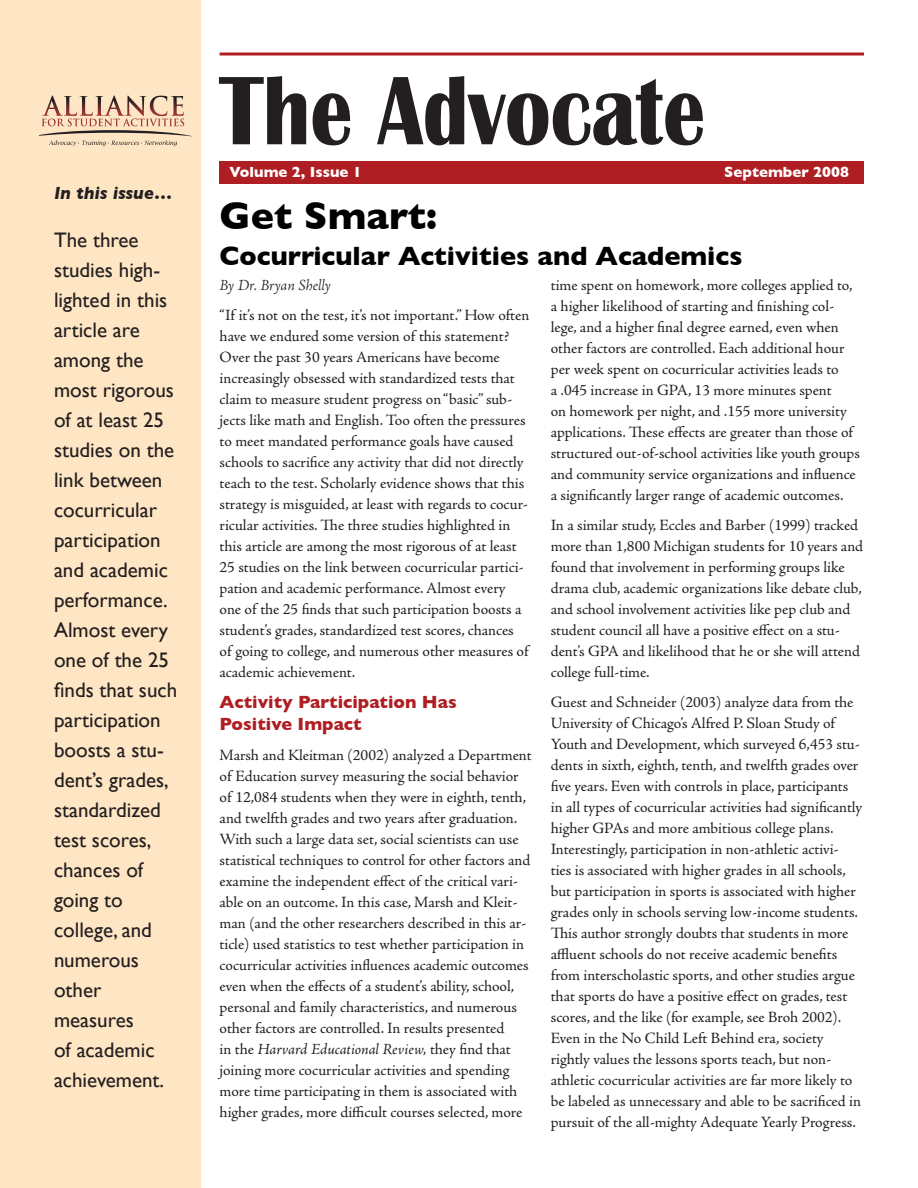
<style>
.page{position:relative;width:918px;height:1188px;background:#fff}
.page>*{position:absolute;margin:0;border:0;box-sizing:border-box;transform-origin:0 0}
.t1{font:700 100.8px "Britannic";color:#231f20;scale:.83 1}
.Headline{font:700 39px "Gill Sans";color:#000001}
.Headline-2{font:700 27px "Gill Sans";color:#000001}
.Pull_quote{font:21px/30px "Gill Sans";color:#231f20}
.Subhead{font:700 18px/21.8px "Gill Sans";color:#af1e22}
.Pull_quote-2{font:italic 700 18px "Gill Sans";color:#231f20}
.Body_text{font:15.75px/21px "Adobe Jenson Pro";letter-spacing:-.005em;color:#231f20}
.byline{font:italic 300 15.75px "Adobe Jenson Pro";letter-spacing:-.005em;color:#231f20}
.t2{font:700 15px "Gill Sans";color:#fff}
.s1{font-style:italic}
</style>
<div class="page">
<div style="left:0;top:0;width:200px;height:1188px;background:#fee5c3"></div>
<svg style="left:40px;top:95px;width:153px;height:51px"></svg>
<div style="left:220px;top:161px;width:644px;height:23px;background:#af1e22"></div>
<svg style="left:220px;top:52px;width:644px;height:4px;background:#c25659"></svg>
<p class="Pull_quote-2" style="left:54px;top:183px;width:120px">In this issue…</p>
<p class="Pull_quote" style="left:54px;top:225px;width:125px">The three studies high&shy;lighted in this article are among the most rigorous of at least 25 studies on the link between cocurricular participation and academic performance.<br>Almost every one of the 25 finds that such participation boosts a stu&shy;dent’s grades, standardized test scores, chances of going to college, and numerous</p>
<p class="Pull_quote" style="left:54px;top:975px;width:49px">other</p>
<p class="Pull_quote" style="left:54px;top:1005px;width:112px">measures<br>of academic achievement.</p>
<p class="t1" style="left:220px;top:54px;width:586px">The Advocate</p>
<p class="t2" style="left:230px;top:163px;width:134px">Volume 2, Issue 1</p>
<p class="t2" style="left:724px;top:163px;width:126px">September 2008</p>
<p class="Headline" style="left:220px;top:193px;width:219px">Get Smart:</p>
<p class="Headline-2" style="left:220px;top:240px;width:524px">Cocurricular Activities and Academics</p>
<p class="byline" style="left:220px;top:276px;width:113px">By Dr. Bryan Shelly</p>
<p class="Body_text" style="left:220px;top:305px;width:311px">“If it’s not on the test, it’s not important.” How often have we endured some version of this statement?<br>Over the past 30 years Americans have become increasingly obsessed with standardized tests that claim to measure student progress on “basic” sub&shy;jects like math and English. Too often the pressures to meet mandated performance goals have caused schools to sacrifice any activity that did not directly teach to the test. Scholarly evidence shows that this strategy is misguided, at least with regards to cocur&shy;ricular activities. The three studies highlighted in this article are among the most rigorous of at least 25 studies on the link between cocurricular partici&shy;pation and academic performance. Almost every one of the 25 finds that such participation boosts a student’s grades, standardized test scores, chances of going to college, and numerous other measures of academic achievement.</p>
<p class="Subhead" style="left:220px;top:691px;width:239px">Activity Participation Has<br>Positive Impact</p>
<p class="Body_text" style="left:220px;top:745px;width:314px">Marsh and Kleitman (2002) analyzed a Department of Education survey measuring the social behavior of 12,084 students when they were in eighth, tenth, and twelfth grades and two years after graduation.<br>With such a large data set, social scientists can use statistical techniques to control for other factors and examine the independent effect of the critical vari&shy;able on an outcome. In this case, Marsh and Kleit&shy;man (and the other researchers described in this ar&shy;ticle) used statistics to test whether participation in cocurricular activities influences academic outcomes even when the effects of a student’s ability, school, personal and family characteristics, and numerous other factors are controlled. In results presented<br>in the <span class="s1">Harvard Educational Review,</span> they find that joining more cocurricular activities and spending more time participating in them is associated with higher grades, more difficult courses selected, more</p>
<p class="Body_text" style="left:551px;top:275px;width:311px">time spent on homework, more colleges applied to, a higher likelihood of starting and finishing col&shy;lege, and a higher final degree earned, even when other factors are controlled. Each additional hour per week spent on cocurricular activities leads to<br>a .045 increase in GPA, 13 more minutes spent<br>on homework per night, and .155 more university applications. These effects are greater than those of structured out-of-school activities like youth groups and community service organizations and influence a significantly larger range of academic outcomes.</p>
<p class="Body_text" style="left:551px;top:515px;width:314px">In a similar study, Eccles and Barber (1999) tracked more than 1,800 Michigan students for 10 years and found that involvement in performing groups like drama club, academic organizations like debate club, and school involvement activities like pep club and student council all have a positive effect on a stu&shy;dent’s GPA and likelihood that he or she will attend college full-time.</p>
<p class="Body_text" style="left:551px;top:692px;width:313px">Guest and Schneider (2003) analyze data from the University of Chicago’s Alfred P. Sloan Study of Youth and Development, which surveyed 6,453 stu&shy;dents in sixth, eighth, tenth, and twelfth grades over five years. Even with controls in place, participants in all types of cocurricular activities had significantly higher GPAs and more ambitious college plans.<br>Interestingly, participation in non-athletic activi&shy;ties is associated with higher grades in all schools, but participation in sports is associated with higher grades only in schools serving low-income students.<br>This author strongly doubts that students in more affluent schools do not receive academic benefits from interscholastic sports, and other studies argue that sports do have a positive effect on grades, test scores, and the like (for example, see Broh 2002).<br>Even in the No Child Left Behind era, society rightly values the lessons sports teach, but non&shy;athletic cocurricular activities are far more likely to be labeled as unnecessary and able to be sacrificed in pursuit of the all-mighty Adequate Yearly Progress.</p>
</div>
